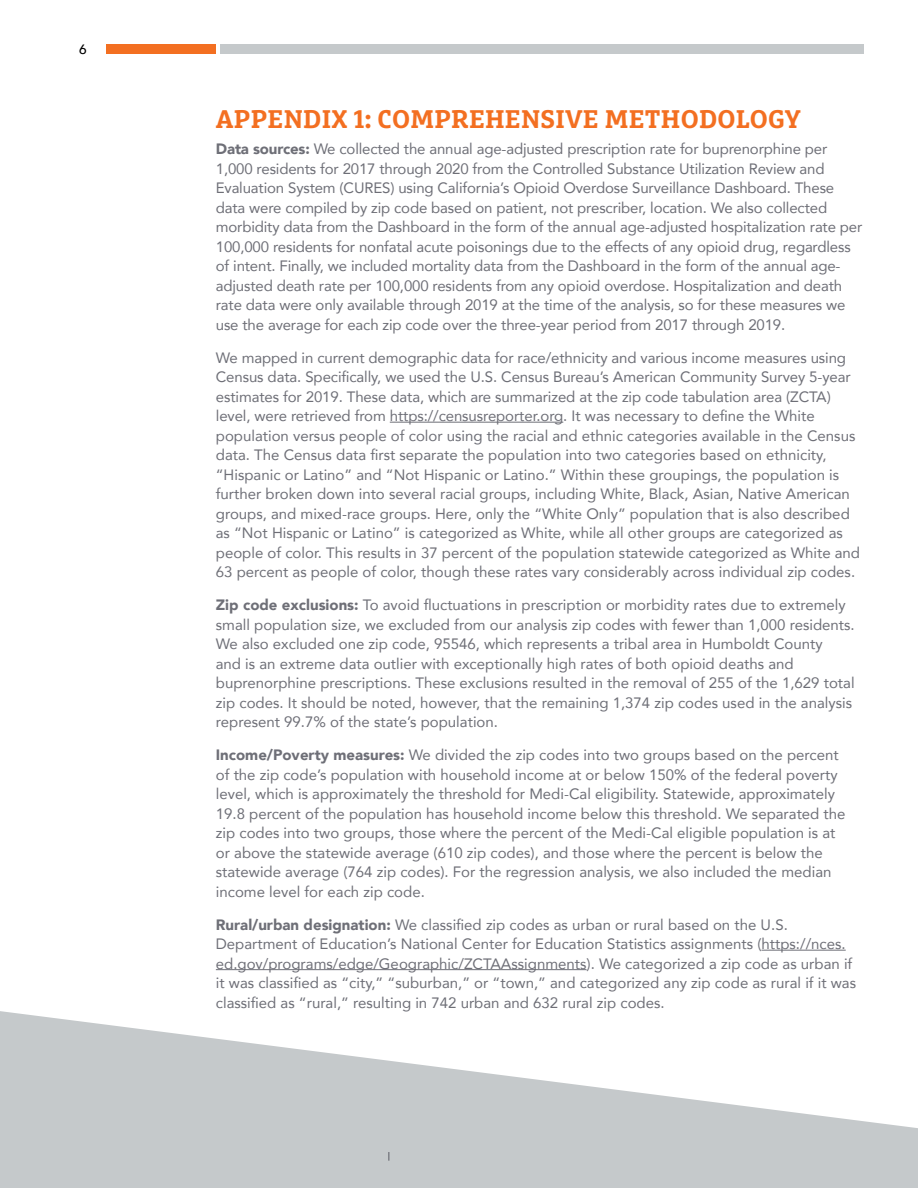
<style>
.page{position:relative;width:918px;height:1188px;background:#fff}
.page>*{position:absolute;margin:0;border:0;box-sizing:border-box;transform-origin:0 0}
.t1{font:700 25.5px "Marselis Slab Pro";letter-spacing:.01em;color:#f36f21}
.t2{font:15px/19.5px "Avenir";color:#6e6f77}
.t3{font:500 13.5px "Avenir";color:#000}
.s1{font-weight:900}
</style>
<div class="page">
<svg style="left:0;top:1011px;width:918px;height:177px;fill:#c5c9cb"></svg>
<div style="left:220px;top:44px;width:644px;height:10px;background:#c5c9cb"></div>
<div style="left:106px;top:44px;width:110px;height:10px;background:#f36f21"></div>
<hr style="left:390px;top:422px;width:173px;height:1px;background:#6e6f77">
<hr style="left:762px;top:950px;width:84px;height:1px;background:#6e6f77">
<hr style="left:216px;top:969px;width:371px;height:1px;background:#6e6f77">
<p class="t3" style="left:79px;top:38px;width:9px">6</p>
<h1 class="t1" style="left:216px;top:103px;width:586px">APPENDIX 1: COMPREHENSIVE METHODOLOGY</h1>
<p class="t2" style="left:216px;top:139px;width:648px"><span class="s1">Data sources:</span> We collected the annual age-adjusted prescription rate for buprenorphine per 1,000 residents for 2017 through 2020 from the Controlled Substance Utilization Review and Evaluation System (CURES) using California’s Opioid Overdose Surveillance Dashboard. These data were compiled by zip code based on patient, not prescriber, location. We also collected morbidity data from the Dashboard in the form of the annual age-adjusted hospitalization rate per 100,000 residents for nonfatal acute poisonings due to the effects of any opioid drug, regardless of intent. Finally, we included mortality data from the Dashboard in the form of the annual age&shy;adjusted death rate per 100,000 residents from any opioid overdose. Hospitalization and death rate data were only available through 2019 at the time of the analysis, so for these measures we use the average for each zip code over the three-year period from 2017 through 2019.</p>
<p class="t2" style="left:216px;top:347px;width:646px">We mapped in current demographic data for race/ethnicity and various income measures using Census data. Specifically, we used the U.S. Census Bureau’s American Community Survey 5-year estimates for 2019. These data, which are summarized at the zip code tabulation area (ZCTA) level, were retrieved from https://censusreporter.org. It was necessary to define the White population versus people of color using the racial and ethnic categories available in the Census data. The Census data first separate the population into two categories based on ethnicity, “Hispanic or Latino” and “Not Hispanic or Latino.” Within these groupings, the population is further broken down into several racial groups, including White, Black, Asian, Native American groups, and mixed-race groups. Here, only the “White Only” population that is also described as “Not Hispanic or Latino” is categorized as White, while all other groups are categorized as people of color. This results in 37 percent of the population statewide categorized as White and 63 percent as people of color, though these rates vary considerably across individual zip codes.</p>
<p class="t2" style="left:216px;top:595px;width:640px"><span class="s1">Zip code exclusions:</span> To avoid fluctuations in prescription or morbidity rates due to extremely small population size, we excluded from our analysis zip codes with fewer than 1,000 residents.<br>We also excluded one zip code, 95546, which represents a tribal area in Humboldt County<br>and is an extreme data outlier with exceptionally high rates of both opioid deaths and buprenorphine prescriptions. These exclusions resulted in the removal of 255 of the 1,629 total zip codes. It should be noted, however, that the remaining 1,374 zip codes used in the analysis represent 99.7% of the state’s population.</p>
<p class="t2" style="left:216px;top:745px;width:631px"><span class="s1">Income/Poverty measures:</span> We divided the zip codes into two groups based on the percent of the zip code’s population with household income at or below 150% of the federal poverty level, which is approximately the threshold for Medi-Cal eligibility. Statewide, approximately 19.8 percent of the population has household income below this threshold. We separated the zip codes into two groups, those where the percent of the Medi-Cal eligible population is at or above the statewide average (610 zip codes), and those where the percent is below the statewide average (764 zip codes). For the regression analysis, we also included the median income level for each zip code.</p>
<p class="t2" style="left:216px;top:914px;width:642px"><span class="s1">Rural/urban designation:</span> We classified zip codes as urban or rural based on the U.S.<br>Department of Education’s National Center for Education Statistics assignments (https://nces. ed.gov/programs/edge/Geographic/ZCTAAssignments). We categorized a zip code as urban if it was classified as “city,” “suburban,” or “town,” and categorized any zip code as rural if it was classified as “rural,” resulting in 742 urban and 632 rural zip codes.</p>
</div>
